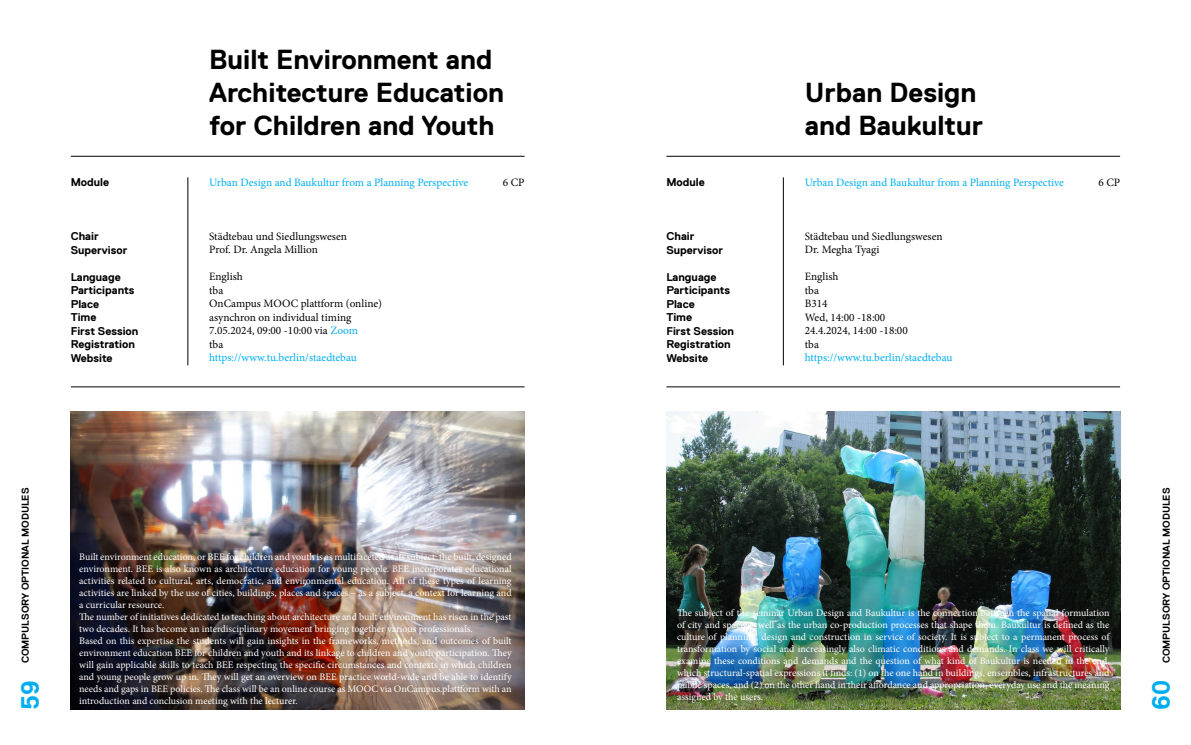
<style>
.page{position:relative;width:1191px;height:745px;background:#fff}
.page>*{position:absolute;margin:0;border:0;box-sizing:border-box;transform-origin:0 0}
.t1{font:700 27.5px/33px "Replica";color:#000}
.t2{font:700 25px "Replica";color:#00aeef}
.t3{font:11.25px/13.5px "Minion Pro";color:#000}
.t4{font:700 11.25px/13.5px "Replica";color:#000}
.t5{font:11.25px "Minion Pro";color:#00aeef}
.t6{font:10px/12px "Minion Pro";color:#fff}
.t7{font:700 10px "Replica";color:#000}
.s1{color:#00aeef}
</style>
<div class="page">
<hr style="left:783px;top:177px;width:1px;height:188px;background:#000">
<hr style="left:188px;top:177px;width:1px;height:188px;background:#000">
<hr style="left:666px;top:386px;width:454px;height:1px;background:#000">
<hr style="left:71px;top:386px;width:453px;height:1px;background:#000">
<hr style="left:666px;top:156px;width:454px;height:1px;background:#000">
<hr style="left:71px;top:156px;width:453px;height:1px;background:#000">
<img style="left:71px;top:411px;width:453px;height:298px">
<img style="left:666px;top:411px;width:454px;height:298px">
<h1 class="t1" style="left:209px;top:43px;width:296px">Built Environment and<br>Architecture Education for Children and Youth</h1>
<h1 class="t1" style="left:805px;top:76px;width:180px">Urban Design and Baukultur</h1>
<p class="t5" style="left:805px;top:174px;width:261px">Urban Design and Baukultur from a Planning Perspective</p>
<p class="t5" style="left:209px;top:174px;width:261px">Urban Design and Baukultur from a Planning Perspective</p>
<p class="t4" style="left:71px;top:175px;width:40px">Module</p>
<p class="t3" style="left:503px;top:175px;width:23px">6 CP</p>
<p class="t3" style="left:1098px;top:175px;width:23px">6 CP</p>
<p class="t4" style="left:666px;top:175px;width:40px">Module</p>
<p class="t4" style="left:71px;top:229px;width:58px">Chair<br>Supervisor</p>
<p class="t4" style="left:71px;top:270px;width:69px">Language<br>Participants<br>Place<br>Time<br>First Session<br>Registration<br>Website</p>
<p class="t3" style="left:209px;top:229px;width:139px">Städtebau und Siedlungswesen<br>Prof. Dr. Angela Million</p>
<p class="t3" style="left:209px;top:270px;width:174px">English<br>tba<br>OnCampus MOOC plattform (online) asynchron on individual timing<br>7.05.2024, 09:00 -10:00 via <span class="s1">Zoom<br></span>tba</p>
<p class="t5" style="left:209px;top:350px;width:149px">https://www.tu.berlin/staedtebau</p>
<p class="t4" style="left:666px;top:229px;width:58px">Chair<br>Supervisor</p>
<p class="t4" style="left:666px;top:270px;width:69px">Language<br>Participants<br>Place<br>Time<br>First Session<br>Registration<br>Website</p>
<p class="t3" style="left:805px;top:229px;width:139px">Städtebau und Siedlungswesen<br>Dr. Megha Tyagi</p>
<p class="t3" style="left:805px;top:270px;width:104px">English<br>tba<br>B314<br>Wed, 14:00 -18:00<br>24.4.2024, 14:00 -18:00 tba</p>
<p class="t5" style="left:805px;top:350px;width:149px">https://www.tu.berlin/staedtebau</p>
<p class="t7" style="left:20px;top:663px;width:177px;rotate:-90deg">COMPULSORY OPTIONAL MODULES</p>
<p class="t7" style="left:1160px;top:663px;width:177px;rotate:-90deg">COMPULSORY OPTIONAL MODULES</p>
<h2 class="t2" style="left:16px;top:709px;width:31px;rotate:-90deg">59</h2>
<h2 class="t2" style="left:1147px;top:709px;width:31px;rotate:-90deg">60</h2>
<p class="t6" style="left:79px;top:550px;width:434px">Built environment education, or BEE for children and youth is as multifaceted as its subject: the built, designed environment. BEE is also known as architecture education for young people. BEE incorporates educational activities related to cultural, arts, democratic, and environmental education. All of these types of learning activities are linked by the use of cities, buildings, places and spaces – as a subject, a context for learning and a curricular resource.<br>The number of initiatives dedicated to teaching about architecture and built environment has risen in the past two decades. It has become an interdisciplinary movement bringing together various professionals.<br>Based on this expertise the students will gain insights in the frameworks, methods, and outcomes of built environment education BEE for children and youth and its linkage to children and youth participation. They will gain applicable skills to teach BEE respecting the specific circumstances and contexts in which children and young people grow up in. They will get an overview on BEE practice world-wide and be able to identify needs and gaps in BEE policies. The class will be an online course as MOOC via OnCampus.plattform with an introduction and conclusion meeting with the lecturer.</p>
<p class="t6" style="left:677px;top:606px;width:434px;text-align:justify">The subject of the seminar Urban Design and Baukultur is the connection between the spatial formulation of city and space as well as the urban co-production processes that shape them. Baukultur is defined as the culture of planning, design and construction in service of society. It is subject to a permanent process of transformation by social and increasingly also climatic conditions and demands. In class we will critically examine these conditions and demands and the question of what kind of Baukultur is needed in the end, which structural-spatial expressions it finds: (1) on the one hand in buildings, ensembles, infrastructures and public spaces, and (2) on the other hand in their affordance and appropriation, everyday use and the meaning assigned by the users.</p>
</div>
